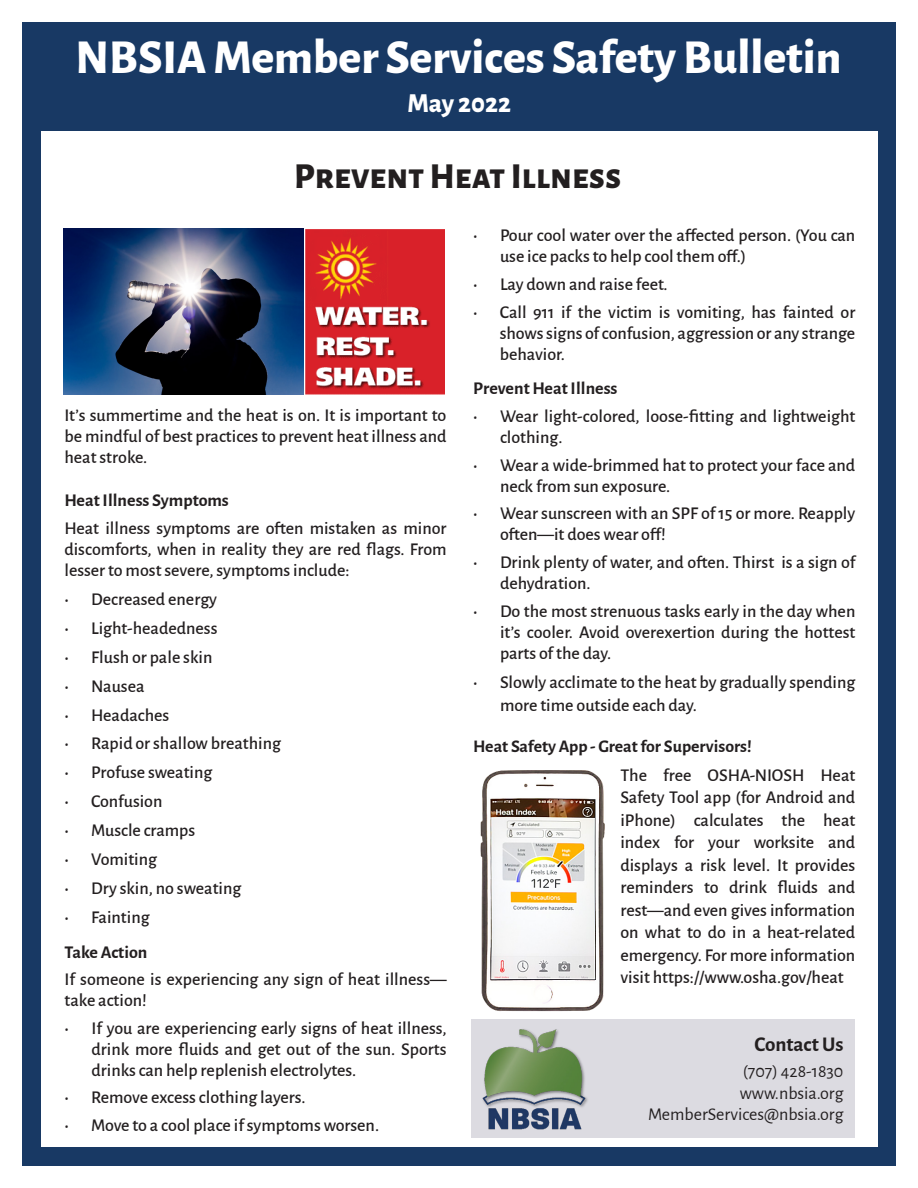
<style>
.page{position:relative;width:918px;height:1188px;background:#fff}
.page>*{position:absolute;margin:0;border:0;box-sizing:border-box;transform-origin:0 0}
.t1{font:800 48px "Alegreya Sans";color:#fff}
.t2{font:800 36px "Alegreya Sans";color:#231f20}
.t3{font:800 27px "Alegreya Sans";color:#fff}
.t4{font:700 21px "Alegreya Sans";color:#231f20}
.t5{font:500 18px/21px "Alegreya Sans";color:#231f20}
.t6{font:18px "Alegreya Sans";color:#231f20}
.t7{font:700 18px "Alegreya Sans";color:#231f20}
.t8{font:700 17.85px "Alegreya Sans";color:#231f20}
</style>
<div class="page">
<div style="left:22px;top:22px;width:874px;height:1144px;background:#183964"></div>
<div style="left:41px;top:132px;width:837px;height:1015px;background:#fff"></div>
<img style="left:63px;top:228px;width:241px;height:166px">
<img style="left:473px;top:770px;width:147px;height:250px">
<img style="left:305px;top:229px;width:140px;height:166px">
<div style="left:471px;top:1020px;width:384px;height:118px;background:#dcdbe1"></div>
<img style="left:482px;top:1029px;width:106px;height:100px">
<p class="t1" style="left:76px;top:21px;width:768px">NBSIA Member Services Safety Bulletin</p>
<p class="t3" style="left:408px;top:83px;width:105px">May 2022</p>
<p class="t2" style="left:294px;top:149px;width:329px">Prevent Heat Illness</p>
<p class="t5" style="left:64px;top:404px;width:384px;text-align:justify">It’s summertime and the heat is on. It is important to be mindful of best practices to prevent heat illness and heat stroke.</p>
<p class="t7" style="left:64px;top:487px;width:166px">Heat Illness Symptoms</p>
<p class="t5" style="left:64px;top:516px;width:384px;text-align:justify">Heat illness symptoms are often mistaken as minor discomforts, when in reality they are red flags. From lesser to most severe, symptoms include:</p>
<p class="t5" style="left:64px;top:587px;width:154px">• Decreased energy</p>
<p class="t5" style="left:64px;top:616px;width:155px">• Light-headedness</p>
<p class="t5" style="left:64px;top:645px;width:149px">• Flush or pale skin</p>
<p class="t5" style="left:64px;top:674px;width:82px">• Nausea</p>
<p class="t5" style="left:64px;top:703px;width:106px">• Headaches</p>
<p class="t5" style="left:64px;top:732px;width:218px">• Rapid or shallow breathing</p>
<p class="t5" style="left:64px;top:761px;width:149px">• Profuse sweating</p>
<p class="t5" style="left:64px;top:790px;width:99px">• Confusion</p>
<p class="t5" style="left:64px;top:819px;width:132px">• Muscle cramps</p>
<p class="t5" style="left:64px;top:848px;width:94px">• Vomiting</p>
<p class="t5" style="left:64px;top:877px;width:178px">• Dry skin, no sweating</p>
<p class="t5" style="left:64px;top:906px;width:87px">• Fainting</p>
<p class="t7" style="left:64px;top:938px;width:84px">Take Action</p>
<p class="t5" style="left:64px;top:968px;width:384px">If someone is experiencing any sign of heat illness— take action!</p>
<p class="t5" style="left:91px;top:1017px;width:357px;text-align:justify;text-indent:-27px">• If you are experiencing early signs of heat illness, drink more fluids and get out of the sun. Sports drinks can help replenish electrolytes.</p>
<p class="t5" style="left:64px;top:1086px;width:243px">• Remove excess clothing layers.</p>
<p class="t5" style="left:64px;top:1114px;width:316px">• Move to a cool place if symptoms worsen.</p>
<p class="t5" style="left:500px;top:224px;width:357px;text-indent:-27px">• Pour cool water over the affected person. (You can use ice packs to help cool them off.)</p>
<p class="t5" style="left:473px;top:273px;width:196px">• Lay down and raise feet.</p>
<p class="t5" style="left:500px;top:300px;width:357px;text-align:justify;text-indent:-26px">• Call 911 if the victim is vomiting, has fainted or shows signs of confusion, aggression or any strange behavior.</p>
<p class="t7" style="left:473px;top:375px;width:146px">Prevent Heat Illness</p>
<p class="t5" style="left:500px;top:404px;width:357px;text-indent:-27px">• Wear light-colored, loose-fitting and lightweight clothing.</p>
<p class="t5" style="left:500px;top:453px;width:357px;text-indent:-27px">• Wear a wide-brimmed hat to protect your face and neck from sun exposure.</p>
<p class="t5" style="left:500px;top:502px;width:357px;text-indent:-27px">• Wear sunscreen with an SPF of 15 or more. Reapply often—it does wear off!</p>
<p class="t5" style="left:500px;top:551px;width:357px;text-indent:-27px">• Drink plenty of water, and often. Thirst is a sign of dehydration.</p>
<p class="t5" style="left:500px;top:599px;width:357px;text-align:justify;text-indent:-27px">• Do the most strenuous tasks early in the day when it’s cooler. Avoid overexertion during the hottest parts of the day.</p>
<p class="t5" style="left:500px;top:670px;width:357px;line-height:22.5px;text-indent:-27px">• Slowly acclimate to the heat by gradually spending more time outside each day.</p>
<p class="t8" style="left:473px;top:733px;width:280px">Heat Safety App - Great for Supervisors!</p>
<p class="t5" style="left:620px;top:763px;width:236px;line-height:22.5px;text-align:justify">The free OSHA-NIOSH Heat Safety Tool app (for Android and iPhone) calculates the heat index for your worksite and displays a risk level. It provides reminders to drink fluids and rest—and even gives information on what to do in a heat-related emergency. For more information visit https://www.osha.gov/heat</p>
<p class="t4" style="left:755px;top:1029px;width:90px">Contact Us</p>
<p class="t6" style="left:743px;top:1059px;width:102px">(707) 428-1830</p>
<p class="t6" style="left:740px;top:1081px;width:105px">www.nbsia.org</p>
<p class="t6" style="left:648px;top:1102px;width:197px">MemberServices@nbsia.org</p>
</div>
